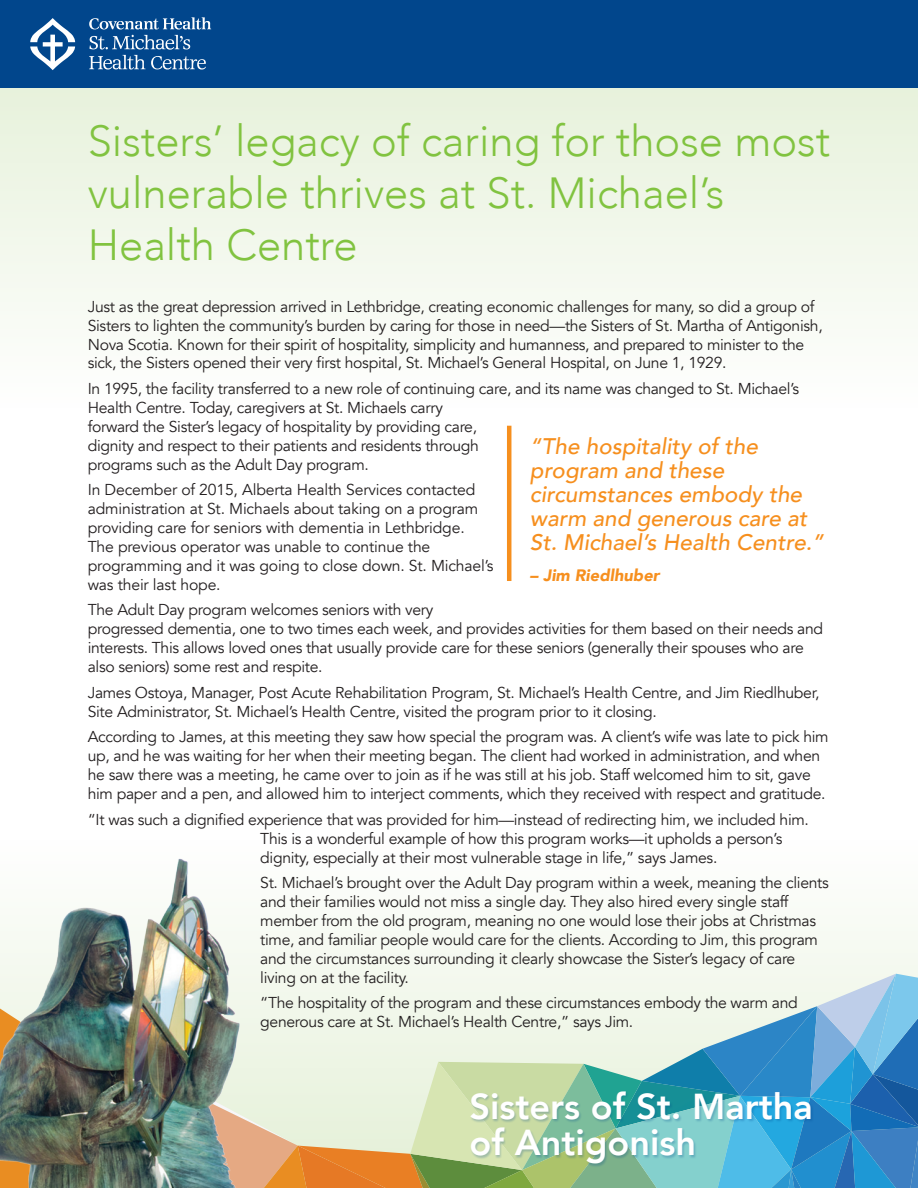
<style>
.page{position:relative;width:918px;height:1188px;background:#fff}
.page>*{position:absolute;margin:0;border:0;box-sizing:border-box;transform-origin:0 0}
.t1{font:300 43.5px/52.2px "Avenir";color:#81c340}
.t2{font:800 36px/36px "Avenir";color:#fff}
.t3{font:italic 500 22.5px/24px "Avenir";color:#f68f1e}
.t4{font:italic 900 16.5px "Avenir";color:#f68f1e}
.t5{font:15.75px/18.9px "Avenir";letter-spacing:-.02em;color:#231f20}
</style>
<div class="page">
<div style="left:0;top:840px;width:918px;height:348px;background:#f9fcf7"></div>
<svg style="left:0;top:87px;width:918px;height:232px;fill:#eff6e8"></svg>
<svg style="left:260px;top:974px;width:658px;height:214px"></svg>
<div style="left:0;top:0;width:918px;height:87px;background:#01468c"></div>
<svg style="left:30px;top:18px;width:45px;height:52px"></svg>
<svg style="left:89px;top:17px;width:122px;height:53px"></svg>
<img style="left:0;top:859px;width:260px;height:329px">
<div style="left:471px;top:1091px;width:343px;height:76px;background:#01468c;opacity:.25"></div>
<hr style="left:507px;top:426px;width:4px;height:155px;background:#f68f1e">
<p class="t1" style="left:88px;top:115px;width:744px">Sisters’ legacy of caring for those most vulnerable thrives at St. Michael’s<br>Health Centre</p>
<p class="t5" style="left:88px;top:297px;width:737px">Just as the great depression arrived in Lethbridge, creating economic challenges for many, so did a group of Sisters to lighten the community’s burden by caring for those in need—the Sisters of St. Martha of Antigonish, Nova Scotia. Known for their spirit of hospitality, simplicity and humanness, and prepared to minister to the sick, the Sisters opened their very first hospital, St. Michael’s General Hospital, on June 1, 1929.</p>
<p class="t5" style="left:88px;top:379px;width:713px">In 1995, the facility transferred to a new role of continuing care, and its name was changed to St. Michael’s Health Centre. Today, caregivers at St. Michaels carry<br>forward the Sister’s legacy of hospitality by providing care,<br>dignity and respect to their patients and residents through<br>programs such as the Adult Day program.</p>
<p class="t5" style="left:88px;top:481px;width:407px">In December of 2015, Alberta Health Services contacted administration at St. Michaels about taking on a program providing care for seniors with dementia in Lethbridge.<br>The previous operator was unable to continue the programming and it was going to close down. St. Michael’s was their last hope.</p>
<p class="t5" style="left:88px;top:601px;width:737px">The Adult Day program welcomes seniors with very<br>progressed dementia, one to two times each week, and provides activities for them based on their needs and interests. This allows loved ones that usually provide care for these seniors (generally their spouses who are also seniors) some rest and respite.</p>
<p class="t5" style="left:88px;top:683px;width:733px">James Ostoya, Manager, Post Acute Rehabilitation Program, St. Michael’s Health Centre, and Jim Riedlhuber,<br>Site Administrator, St. Michael’s Health Centre, visited the program prior to it closing.</p>
<p class="t5" style="left:88px;top:728px;width:742px">According to James, at this meeting they saw how special the program was. A client’s wife was late to pick him up, and he was waiting for her when their meeting began. The client had worked in administration, and when he saw there was a meeting, he came over to join as if he was still at his job. Staff welcomed him to sit, gave him paper and a pen, and allowed him to interject comments, which they received with respect and gratitude.</p>
<p class="t5" style="left:260px;top:810px;width:550px;text-indent:-173px">“It was such a dignified experience that was provided for him—instead of redirecting him, we included him.<br>This is a wonderful example of how this program works—it upholds a person’s dignity, especially at their most vulnerable stage in life,” says James.</p>
<p class="t5" style="left:260px;top:874px;width:570px">St. Michael’s brought over the Adult Day program within a week, meaning the clients and their families would not miss a single day. They also hired every single staff member from the old program, meaning no one would lose their jobs at Christmas time, and familiar people would care for the clients. According to Jim, this program and the circumstances surrounding it clearly showcase the Sister’s legacy of care living on at the facility.</p>
<p class="t5" style="left:260px;top:994px;width:539px">“The hospitality of the program and these circumstances embody the warm and generous care at St. Michael’s Health Centre,” says Jim.</p>
<p class="t3" style="left:530px;top:435px;width:295px">“The hospitality of the program and these circumstances embody the warm and generous care at<br>St. Michael’s Health Centre.”</p>
<p class="t4" style="left:530px;top:562px;width:131px">– Jim Riedlhuber</p>
<p class="t2" style="left:470px;top:1089px;width:345px">Sisters of St. Martha of Antigonish</p>
</div>
